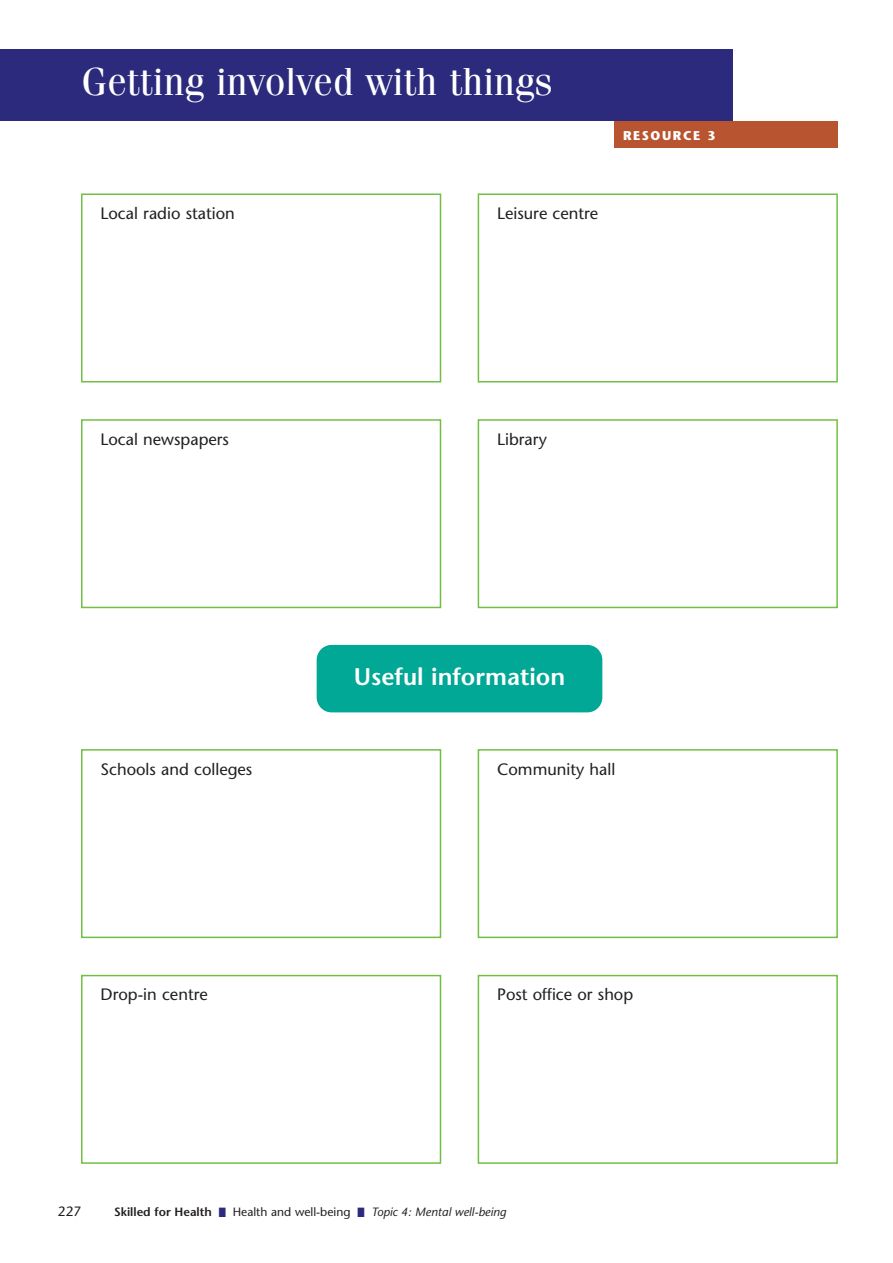
<style>
.page{position:relative;width:893px;height:1263px;background:#fff}
.page>*{position:absolute;margin:0;border:0;box-sizing:border-box;transform-origin:0 0}
.t1{font:39px "Fenice";color:#fff}
.t2{font:600 24px "Stone Sans";color:#fff}
.t3{font:16.5px "Stone Sans";color:#231f20}
.t4{font:13.5px "Stone Sans";color:#231f20}
.t5{font:700 12.75px "Stone Sans";letter-spacing:.125em;color:#fff}
.t6{font:italic 12px "Stone Sans";color:#231f20}
.s1{font-weight:600;font-style:normal}
.s2{color:#2c2a7c}
.s3{font-style:normal}
</style>
<div class="page">
<div style="left:0;top:50px;width:732px;height:72px;background:#2c2a7c"></div>
<div style="left:614px;top:122px;width:223px;height:26px;background:#b85530"></div>
<div style="left:81px;top:194px;width:360px;height:188px;border:2px solid #71bf44"></div>
<div style="left:477px;top:194px;width:360px;height:188px;border:2px solid #71bf44"></div>
<div style="left:81px;top:419px;width:360px;height:189px;border:2px solid #71bf44"></div>
<div style="left:477px;top:419px;width:360px;height:189px;border:2px solid #71bf44"></div>
<div style="left:81px;top:749px;width:360px;height:189px;border:2px solid #71bf44"></div>
<div style="left:477px;top:749px;width:360px;height:189px;border:2px solid #71bf44"></div>
<div style="left:81px;top:975px;width:360px;height:189px;border:2px solid #71bf44"></div>
<div style="left:477px;top:975px;width:360px;height:189px;border:2px solid #71bf44"></div>
<div style="left:316px;top:645px;width:286px;height:67px;background:#00a895"></div>
<h1 class="t1" style="left:81px;top:68px;width:473px">Getting involved with things</h1>
<p class="t5" style="left:623px;top:130px;width:94px">RESOURCE 3</p>
<p class="t3" style="left:100px;top:207px;width:136px">Local radio station</p>
<p class="t3" style="left:497px;top:207px;width:103px">Leisure centre</p>
<p class="t3" style="left:100px;top:433px;width:130px">Local newspapers</p>
<p class="t3" style="left:497px;top:433px;width:51px">Library</p>
<h2 class="t2" style="left:354px;top:667px;width:213px">Useful information</h2>
<p class="t3" style="left:100px;top:762px;width:153px">Schools and colleges</p>
<p class="t3" style="left:497px;top:762px;width:120px">Community hall</p>
<p class="t3" style="left:100px;top:988px;width:109px">Drop-in centre</p>
<p class="t3" style="left:497px;top:988px;width:138px">Post office or shop</p>
<p class="t4" style="left:58px;top:1206px;width:25px">227</p>
<p class="t6" style="left:114px;top:1207px;width:393px"><span class="s1">Skilled for Health</span> <span class="s2">■</span> <span class="s3">Health and well-being</span> <span class="s2">■</span> Topic 4: Mental well-being</p>
</div>
